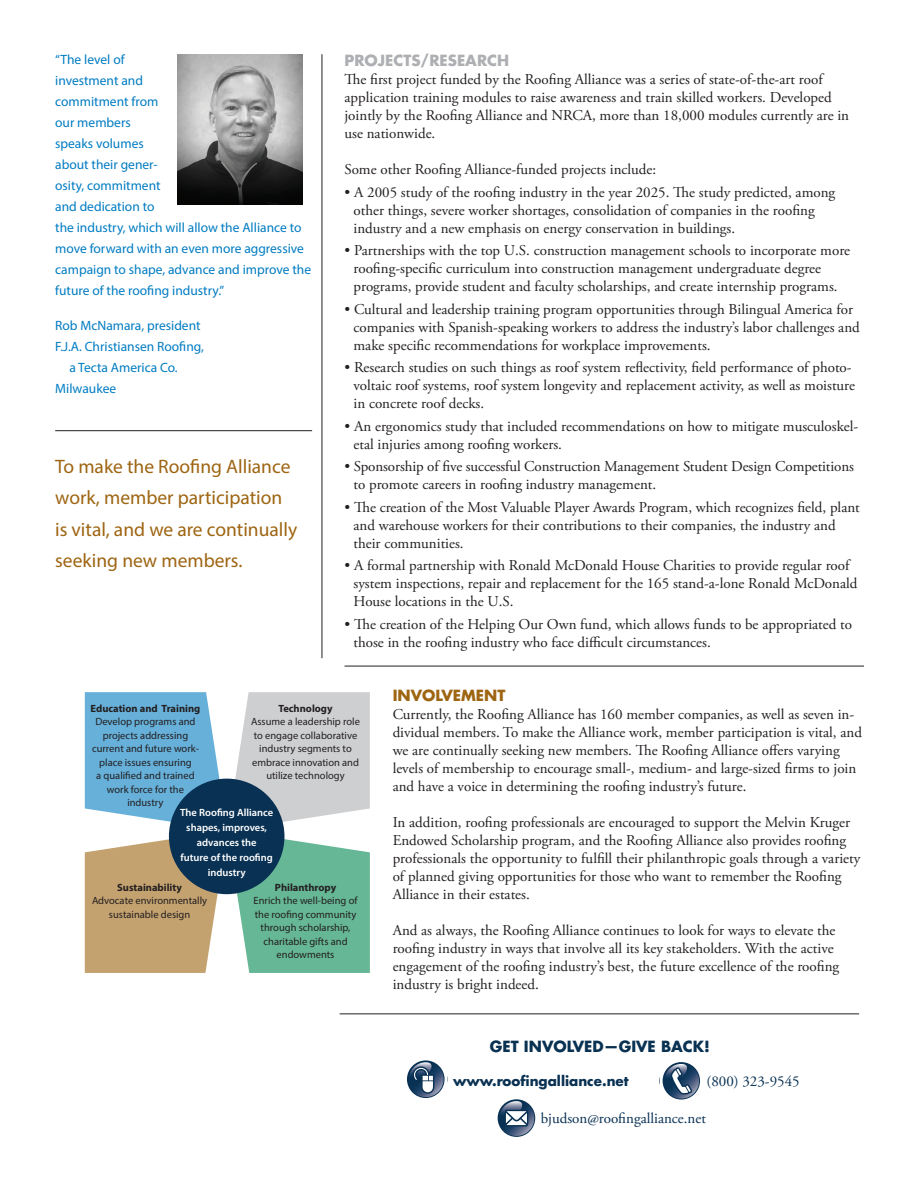
<style>
.page{position:relative;width:918px;height:1188px;background:#fff}
.page>*{position:absolute;margin:0;border:0;box-sizing:border-box;transform-origin:0 0}
.t1{font:19.5px/31.5px "Myriad Pro";color:#9e6512}
.t2{font:15px/18px "Adobe Garamond Pro";color:#231f20}
.t3{font:15px "Adobe Garamond Pro";color:#093152}
.t4{font:700 15px "Futura Std";color:#093152}
.t5{font:700 15px "Futura Std";color:#aeafb3}
.t6{font:700 15px "Futura Std";color:#9e6512}
.quote{font:13.5px/21px "Myriad Pro";color:#007cc2}
.t7{font:700 13.5px "Futura Std";color:#093152}
.quote-2{font:10.5px/13.5px "Myriad Pro";color:#231f20;text-align:center}
.quote-3{font:600 10.5px/15px "Myriad Pro";color:#fff;text-align:center}
.quote-4{font:700 10.5px "Myriad Pro";color:#231f20}
</style>
<div class="page">
<svg style="left:407px;top:1060px;width:38px;height:38px"></svg>
<svg style="left:408px;top:1061px;width:36px;height:36px"></svg>
<svg style="left:409px;top:1062px;width:32px;height:32px"></svg>
<svg style="left:663px;top:1062px;width:37px;height:38px"></svg>
<svg style="left:664px;top:1063px;width:35px;height:36px"></svg>
<svg style="left:664px;top:1064px;width:28px;height:31px"></svg>
<svg style="left:498px;top:1099px;width:37px;height:38px"></svg>
<div style="left:499px;top:1100px;width:35px;height:36px;background:#093153;border-radius:18px"></div>
<svg style="left:500px;top:1101px;width:36px;height:36px"></svg>
<hr style="left:345px;top:666px;width:519px;height:1px;background:#231f20">
<hr style="left:322px;top:54px;width:1px;height:604px;background:#231f20">
<hr style="left:340px;top:1013px;width:519px;height:1px;background:#231f20">
<svg style="left:85px;top:692px;width:285px;height:281px;background:#a6c0b8"></svg>
<div style="left:169px;top:779px;width:115px;height:115px;background:#093153;border-radius:50%"></div>
<hr style="left:55px;top:430px;width:257px;height:1px;background:#231f20">
<img style="left:177px;top:54px;width:126px;height:151px">
<p class="quote" style="left:55px;top:49px;width:257px">“The level of<br>investment and<br>commitment from<br>our members<br>speaks volumes<br>about their gener-<br>osity, commitment<br>and dedication to<br>the industry, which will allow the Alliance to move forward with an even more aggressive campaign to shape, advance and improve the future of the roofing industry.”</p>
<p class="quote" style="left:55px;top:314px;width:147px">Rob McNamara, president</p>
<p class="quote" style="left:70px;top:335px;width:136px;text-indent:-14px">F.J.A. Christiansen Roofing, a Tecta America Co.</p>
<p class="quote" style="left:55px;top:377px;width:63px">Milwaukee</p>
<p class="t1" style="left:55px;top:450px;width:244px">To make the Roofing Alliance work, member participation is vital, and we are continually seeking new members.</p>
<p class="t5" style="left:345px;top:51px;width:166px">PROJECTS/RESEARCH</p>
<p class="t2" style="left:345px;top:71px;width:506px">The first project funded by the Roofing Alliance was a series of state-of-the-art roof application training modules to raise awareness and train skilled workers. Developed jointly by the Roofing Alliance and NRCA, more than 18,000 modules currently are in use nationwide.</p>
<p class="t2" style="left:345px;top:161px;width:313px">Some other Roofing Alliance-funded projects include:</p>
<p class="t2" style="left:354px;top:184px;width:483px;text-indent:-9px">• A 2005 study of the roofing industry in the year 2025. The study predicted, among other things, severe worker shortages, consolidation of companies in the roofing industry and a new emphasis on energy conservation in buildings.</p>
<p class="t2" style="left:354px;top:242px;width:498px;text-indent:-9px">• Partnerships with the top U.S. construction management schools to incorporate more roofing-specific curriculum into construction management undergraduate degree programs, provide student and faculty scholarships, and create internship programs.</p>
<p class="t2" style="left:354px;top:301px;width:508px;text-indent:-9px">• Cultural and leadership training program opportunities through Bilingual America for companies with Spanish-speaking workers to address the industry’s labor challenges and make specific recommendations for workplace improvements.</p>
<p class="t2" style="left:354px;top:359px;width:503px;text-indent:-9px">• Research studies on such things as roof system reflectivity, field performance of photo&shy;voltaic roof systems, roof system longevity and replacement activity, as well as moisture in concrete roof decks.</p>
<p class="t2" style="left:354px;top:418px;width:506px;text-indent:-9px">• An ergonomics study that included recommendations on how to mitigate musculoskel&shy;etal injuries among roofing workers.</p>
<p class="t2" style="left:354px;top:458px;width:502px;text-indent:-9px">• Sponsorship of five successful Construction Management Student Design Competitions to promote careers in roofing industry management.</p>
<p class="t2" style="left:354px;top:499px;width:508px;text-indent:-9px">• The creation of the Most Valuable Player Awards Program, which recognizes field, plant and warehouse workers for their contributions to their companies, the industry and their communities.</p>
<p class="t2" style="left:354px;top:557px;width:505px;text-indent:-9px">• A formal partnership with Ronald McDonald House Charities to provide regular roof system inspections, repair and replacement for the 165 stand-a-lone Ronald McDonald<br>House locations in the U.S.</p>
<p class="t2" style="left:354px;top:616px;width:500px;text-indent:-9px">• The creation of the Helping Our Own fund, which allows funds to be appropriated to those in the roofing industry who face difficult circumstances.</p>
<p class="quote-4" style="left:91px;top:701px;width:111px">Education and Training</p>
<p class="quote-2" style="left:92px;top:715px;width:108px">Develop programs and projects addressing current and future work&shy;place issues ensuring<br>a qualified and trained work force for the industry</p>
<p class="quote-4" style="left:278px;top:701px;width:56px">Technology</p>
<p class="quote-2" style="left:251px;top:715px;width:110px">Assume a leadership role to engage collaborative industry segments to embrace innovation and utilize technology</p>
<p class="quote-3" style="left:180px;top:805px;width:95px">The Roofing Alliance shapes, improves, advances the<br>future of the roofing industry</p>
<p class="quote-4" style="left:117px;top:880px;width:66px">Sustainability</p>
<p class="quote-2" style="left:92px;top:894px;width:117px">Advocate environmentally sustainable design</p>
<p class="quote-4" style="left:275px;top:880px;width:63px">Philanthropy</p>
<p class="quote-2" style="left:254px;top:894px;width:105px">Enrich the well-being of the roofing community through scholarship, charitable gifts and endowments</p>
<p class="t6" style="left:393px;top:686px;width:114px">INVOLVEMENT</p>
<p class="t2" style="left:393px;top:706px;width:471px">Currently, the Roofing Alliance has 160 member companies, as well as seven in&shy;dividual members. To make the Alliance work, member participation is vital, and we are continually seeking new members. The Roofing Alliance offers varying levels of membership to encourage small-, medium- and large-sized firms to join and have a voice in determining the roofing industry’s future.</p>
<p class="t2" style="left:393px;top:814px;width:469px">In addition, roofing professionals are encouraged to support the Melvin Kruger Endowed Scholarship program, and the Roofing Alliance also provides roofing professionals the opportunity to fulfill their philanthropic goals through a variety of planned giving opportunities for those who want to remember the Roofing Alliance in their estates.</p>
<p class="t2" style="left:393px;top:922px;width:448px">And as always, the Roofing Alliance continues to look for ways to elevate the roofing industry in ways that involve all its key stakeholders. With the active engagement of the roofing industry’s best, the future excellence of the roofing industry is bright indeed.</p>
<p class="t4" style="left:490px;top:1036px;width:222px">GET INVOLVED—GIVE BACK!</p>
<p class="t7" style="left:453px;top:1072px;width:177px">www.roofingalliance.net</p>
<p class="t3" style="left:707px;top:1072px;width:95px">(800) 323-9545</p>
<p class="t3" style="left:541px;top:1110px;width:167px">bjudson@roofingalliance.net</p>
</div>
